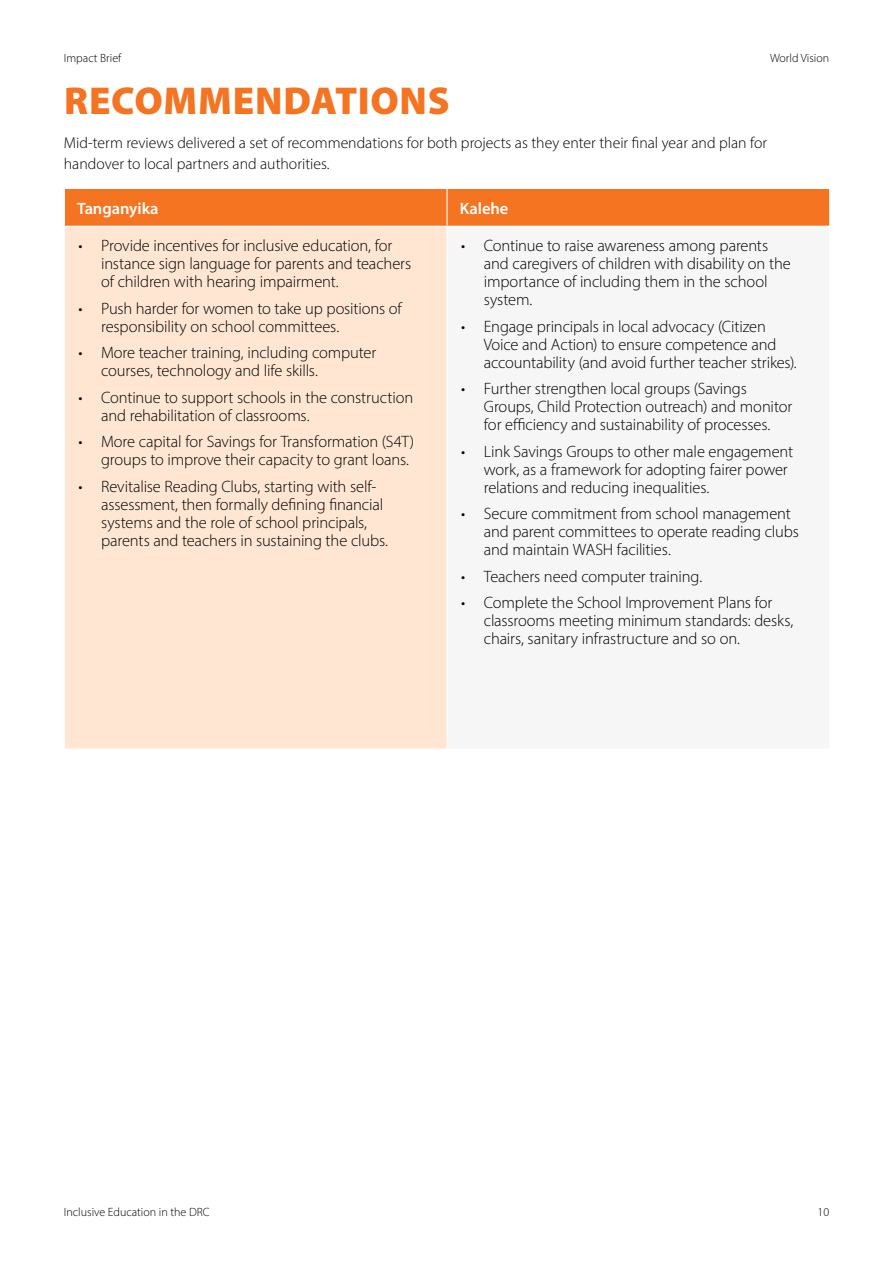
<style>
.page{position:relative;width:893px;height:1263px;background:#fff}
.page>*{position:absolute;margin:0;border:0;box-sizing:border-box;transform-origin:0 0}
.t1{font:900 39px "Myriad Pro";letter-spacing:.02em;color:#f47421}
.t2{font:300 16.5px/18px "Myriad Pro";letter-spacing:-.01em;color:#000}
.t3{font:600 16.5px "Myriad Pro";color:#fff}
.t4{font:300 15.75px/21px "Myriad Pro";color:#000}
.t5{font:300 12px "Myriad Pro";color:#000}
</style>
<div class="page">
<div style="left:65px;top:189px;width:764px;height:37px;background:#f47421"></div>
<div style="left:64px;top:226px;width:383px;height:523px;background:#fee6d3"></div>
<div style="left:447px;top:226px;width:383px;height:523px;background:#f6f6f6"></div>
<hr style="left:446px;top:189px;width:2px;height:37px;background:#fff">
<hr style="left:64px;top:226px;width:383px;height:1px;background:#fff">
<hr style="left:64px;top:227px;width:1px;height:521px;background:#fff">
<hr style="left:447px;top:226px;width:383px;height:1px;background:#fff">
<hr style="left:446px;top:227px;width:2px;height:521px;background:#fff">
<hr style="left:829px;top:227px;width:1px;height:521px;background:#fff">
<hr style="left:64px;top:748px;width:383px;height:2px;background:#fff">
<hr style="left:447px;top:748px;width:383px;height:2px;background:#fff">
<p class="t5" style="left:64px;top:51px;width:59px">Impact Brief</p>
<p class="t5" style="left:770px;top:51px;width:61px">World Vision</p>
<h1 class="t1" style="left:64px;top:75px;width:387px">RECOMMENDATIONS</h1>
<p class="t4" style="left:64px;top:132px;width:705px">Mid-term reviews delivered a set of recommendations for both projects as they enter their final year and plan for handover to local partners and authorities.</p>
<p class="t3" style="left:77px;top:197px;width:83px">Tanganyika</p>
<p class="t3" style="left:460px;top:197px;width:50px">Kalehe</p>
<p class="t2" style="left:101px;top:237px;width:312px;text-indent:-23px">• Provide incentives for inclusive education, for instance sign language for parents and teachers of children with hearing impairment.</p>
<p class="t2" style="left:101px;top:299px;width:302px;text-indent:-23px">• Push harder for women to take up positions of responsibility on school committees.</p>
<p class="t2" style="left:101px;top:344px;width:277px;text-indent:-23px">• More teacher training, including computer courses, technology and life skills.</p>
<p class="t2" style="left:101px;top:388px;width:314px;text-indent:-23px">• Continue to support schools in the construction and rehabilitation of classrooms.</p>
<p class="t2" style="left:101px;top:433px;width:314px;text-indent:-23px">• More capital for Savings for Transformation (S4T) groups to improve their capacity to grant loans.</p>
<p class="t2" style="left:101px;top:477px;width:288px;text-indent:-23px">• Revitalise Reading Clubs, starting with self&shy;assessment, then formally defining financial systems and the role of school principals, parents and teachers in sustaining the clubs.</p>
<p class="t2" style="left:484px;top:237px;width:308px;text-indent:-23px">• Continue to raise awareness among parents and caregivers of children with disability on the importance of including them in the school system.</p>
<p class="t2" style="left:484px;top:317px;width:314px;text-indent:-23px">• Engage principals in local advocacy (Citizen<br>Voice and Action) to ensure competence and accountability (and avoid further teacher strikes).</p>
<p class="t2" style="left:484px;top:380px;width:310px;text-indent:-23px">• Further strengthen local groups (Savings<br>Groups, Child Protection outreach) and monitor for efficiency and sustainability of processes.</p>
<p class="t2" style="left:484px;top:442px;width:311px;text-indent:-23px">• Link Savings Groups to other male engagement work, as a framework for adopting fairer power relations and reducing inequalities.</p>
<p class="t2" style="left:484px;top:505px;width:317px;text-indent:-23px">• Secure commitment from school management and parent committees to operate reading clubs and maintain WASH facilities.</p>
<p class="t2" style="left:461px;top:567px;width:242px">• Teachers need computer training.</p>
<p class="t2" style="left:484px;top:594px;width:311px;text-indent:-23px">• Complete the School Improvement Plans for classrooms meeting minimum standards: desks, chairs, sanitary infrastructure and so on.</p>
<p class="t5" style="left:64px;top:1205px;width:148px">Inclusive Education in the DRC</p>
<p class="t5" style="left:817px;top:1205px;width:13px">10</p>
</div>
